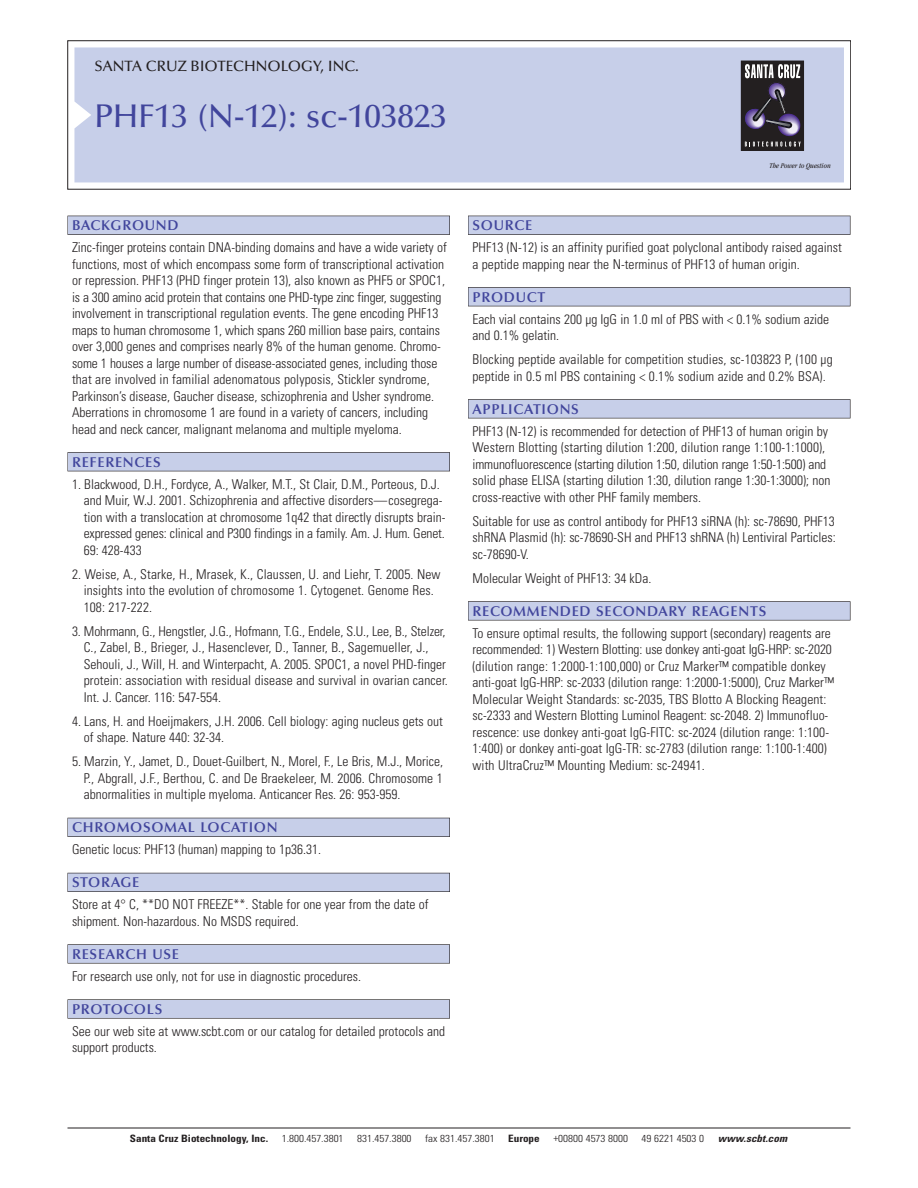
<style>
.page{position:relative;width:918px;height:1188px;background:#fff}
.page>*{position:absolute;margin:0;border:0;box-sizing:border-box;transform-origin:0 0}
.t1{font:500 33px "Optima";color:#41459c}
.t2{font:500 15px "Optima";color:#231f20}
.t3{font:600 14.25px "Optima";letter-spacing:.05em;color:#41459c}
.t4{font:300 condensed 13.5px/16.5px "Univers";color:#231f20}
.t5{font:300 condensed 10.2px "Univers";color:#231f20;scale:1.1 1}
.t6{font:700 condensed 10.2px "Univers";color:#231f20;scale:1.1 1}
.t7{font:italic 700 condensed 10.2px "Univers";color:#231f20;scale:1.1 1}
.t8{font:italic condensed 7.5px "Garamond";color:#231f20}
</style>
<div class="page">
<div style="left:74px;top:47px;width:770px;height:135px;background:#c7cfe9"></div>
<div style="left:741px;top:61px;width:62px;height:89px;background:#231f20"></div>
<div style="left:741px;top:61px;width:63px;height:90px;border:1px solid #231f20"></div>
<svg style="left:741px;top:64px;width:64px;height:83px"></svg>
<div style="left:68px;top:216px;width:382px;height:19px;background:#64636a"></div>
<div style="left:68px;top:216px;width:381px;height:18px;background:#c7cfe9"></div>
<div style="left:68px;top:452px;width:382px;height:19px;background:#64636a"></div>
<div style="left:68px;top:453px;width:381px;height:18px;background:#c7cfe9"></div>
<div style="left:68px;top:818px;width:382px;height:19px;background:#63636c"></div>
<div style="left:68px;top:818px;width:381px;height:18px;background:#c7cfe9"></div>
<div style="left:68px;top:873px;width:382px;height:19px;background:#63646e"></div>
<div style="left:68px;top:873px;width:381px;height:18px;background:#c7cfe9"></div>
<svg style="left:68px;top:944px;width:382px;height:20px"></svg>
<div style="left:68px;top:945px;width:381px;height:18px;background:#c7cfe9"></div>
<div style="left:68px;top:999px;width:382px;height:20px;background:#767575"></div>
<div style="left:68px;top:1000px;width:381px;height:18px;background:#c7cfe9"></div>
<div style="left:468px;top:216px;width:382px;height:19px;background:#64636a"></div>
<div style="left:468px;top:216px;width:382px;height:18px;background:#c7cfe9"></div>
<div style="left:468px;top:287px;width:382px;height:19px;background:#64636a"></div>
<div style="left:468px;top:288px;width:382px;height:18px;background:#c7cfe9"></div>
<div style="left:468px;top:399px;width:382px;height:19px;background:#67666b"></div>
<div style="left:468px;top:400px;width:382px;height:18px;background:#c7cfe9"></div>
<div style="left:468px;top:601px;width:382px;height:19px;background:#6b696e"></div>
<div style="left:468px;top:602px;width:382px;height:18px;background:#c7cfe9"></div>
<hr style="left:68px;top:1128px;width:782px;height:1px;background:#231f20">
<p class="t2" style="left:94px;top:60px;width:266px">SANTA CRUZ BIOTECHNOLOGY, INC.</p>
<h1 class="t1" style="left:94px;top:102px;width:354px">PHF13 (N-12): sc-103823</h1>
<p class="t3" style="left:72px;top:219px;width:108px">BACKGROUND</p>
<p class="t4" style="left:72px;top:240px;width:376px">Zinc-finger proteins contain DNA-binding domains and have a wide variety of functions, most of which encompass some form of transcriptional activation or repression. PHF13 (PHD finger protein 13), also known as PHF5 or SPOC1, is a 300 amino acid protein that contains one PHD-type zinc finger, suggesting involvement in transcriptional regulation events. The gene encoding PHF13 maps to human chromosome 1, which spans 260 million base pairs, contains over 3,000 genes and comprises nearly 8% of the human genome. Chromo&shy;some 1 houses a large number of disease-associated genes, including those that are involved in familial adenomatous polyposis, Stickler syndrome, Parkinson’s disease, Gaucher disease, schizophrenia and Usher syndrome.<br>Aberrations in chromosome 1 are found in a variety of cancers, including head and neck cancer, malignant melanoma and multiple myeloma.</p>
<p class="t3" style="left:72px;top:456px;width:90px">REFERENCES</p>
<p class="t4" style="left:84px;top:477px;width:363px;text-indent:-12px">1. Blackwood, D.H., Fordyce, A., Walker, M.T., St Clair, D.M., Porteous, D.J. and Muir, W.J. 2001. Schizophrenia and affective disorders—cosegrega&shy;tion with a translocation at chromosome 1q42 that directly disrupts brain&shy;expressed genes: clinical and P300 findings in a family. Am. J. Hum. Genet.<br>69: 428-433</p>
<p class="t4" style="left:84px;top:567px;width:358px;text-indent:-12px">2. Weise, A., Starke, H., Mrasek, K., Claussen, U. and Liehr, T. 2005. New insights into the evolution of chromosome 1. Cytogenet. Genome Res.<br>108: 217-222.</p>
<p class="t4" style="left:84px;top:624px;width:366px;text-indent:-12px">3. Mohrmann, G., Hengstler, J.G., Hofmann, T.G., Endele, S.U., Lee, B., Stelzer, C., Zabel, B., Brieger, J., Hasenclever, D., Tanner, B., Sagemueller, J., Sehouli, J., Will, H. and Winterpacht, A. 2005. SPOC1, a novel PHD-finger protein: association with residual disease and survival in ovarian cancer.<br>Int. J. Cancer. 116: 547-554.</p>
<p class="t4" style="left:84px;top:714px;width:361px;text-indent:-12px">4. Lans, H. and Hoeijmakers, J.H. 2006. Cell biology: aging nucleus gets out of shape. Nature 440: 32-34.</p>
<p class="t4" style="left:84px;top:754px;width:361px;text-align:justify;text-indent:-12px">5. Marzin, Y., Jamet, D., Douet-Guilbert, N., Morel, F., Le Bris, M.J., Morice, P., Abgrall, J.F., Berthou, C. and De Braekeleer, M. 2006. Chromosome 1 abnormalities in multiple myeloma. Anticancer Res. 26: 953-959.</p>
<p class="t3" style="left:72px;top:821px;width:207px">CHROMOSOMAL LOCATION</p>
<p class="t4" style="left:72px;top:843px;width:251px">Genetic locus: PHF13 (human) mapping to 1p36.31.</p>
<p class="t3" style="left:72px;top:876px;width:69px">STORAGE</p>
<p class="t4" style="left:72px;top:898px;width:358px">Store at 4° C, **DO NOT FREEZE**. Stable for one year from the date of shipment. Non-hazardous. No MSDS required.</p>
<p class="t3" style="left:72px;top:948px;width:109px">RESEARCH USE</p>
<p class="t4" style="left:72px;top:969px;width:290px">For research use only, not for use in diagnostic procedures.</p>
<p class="t3" style="left:72px;top:1003px;width:92px">PROTOCOLS</p>
<p class="t4" style="left:72px;top:1024px;width:375px">See our web site at www.scbt.com or our catalog for detailed protocols and support products.</p>
<p class="t8" style="left:769px;top:163px;width:63px">The Power to Question</p>
<p class="t3" style="left:473px;top:219px;width:61px">SOURCE</p>
<p class="t4" style="left:473px;top:240px;width:371px">PHF13 (N-12) is an affinity purified goat polyclonal antibody raised against a peptide mapping near the N-terminus of PHF13 of human origin.</p>
<p class="t3" style="left:473px;top:291px;width:74px">PRODUCT</p>
<p class="t4" style="left:473px;top:312px;width:358px">Each vial contains 200 µg IgG in 1.0 ml of PBS with &lt; 0.1% sodium azide and 0.1% gelatin.</p>
<p class="t4" style="left:473px;top:352px;width:362px">Blocking peptide available for competition studies, sc-103823 P, (100 µg peptide in 0.5 ml PBS containing &lt; 0.1% sodium azide and 0.2% BSA).</p>
<p class="t3" style="left:473px;top:403px;width:108px">APPLICATIONS</p>
<p class="t4" style="left:473px;top:424px;width:359px">PHF13 (N-12) is recommended for detection of PHF13 of human origin by Western Blotting (starting dilution 1:200, dilution range 1:100-1:1000), immunofluorescence (starting dilution 1:50, dilution range 1:50-1:500) and solid phase ELISA (starting dilution 1:30, dilution range 1:30-1:3000); non cross-reactive with other PHF family members.</p>
<p class="t4" style="left:473px;top:514px;width:365px;text-align:justify">Suitable for use as control antibody for PHF13 siRNA (h): sc-78690, PHF13 shRNA Plasmid (h): sc-78690-SH and PHF13 shRNA (h) Lentiviral Particles: sc-78690-V.</p>
<p class="t4" style="left:473px;top:571px;width:180px">Molecular Weight of PHF13: 34 kDa.</p>
<p class="t3" style="left:473px;top:605px;width:295px">RECOMMENDED SECONDARY REAGENTS</p>
<p class="t4" style="left:473px;top:626px;width:363px">To ensure optimal results, the following support (secondary) reagents are recommended: 1) Western Blotting: use donkey anti-goat IgG-HRP: sc-2020 (dilution range: 1:2000-1:100,000) or Cruz Marker™ compatible donkey anti-goat IgG-HRP: sc-2033 (dilution range: 1:2000-1:5000), Cruz Marker™ Molecular Weight Standards: sc-2035, TBS Blotto A Blocking Reagent: sc-2333 and Western Blotting Luminol Reagent: sc-2048. 2) Immunofluo&shy;rescence: use donkey anti-goat IgG-FITC: sc-2024 (dilution range: 1:100- 1:400) or donkey anti-goat IgG-TR: sc-2783 (dilution range: 1:100-1:400) with UltraCruz™ Mounting Medium: sc-24941.</p>
<p class="t6" style="left:130px;top:1135px;width:127px">Santa Cruz Biotechnology, Inc.</p>
<p class="t5" style="left:282px;top:1135px;width:58px">1.800.457.3801</p>
<p class="t5" style="left:357px;top:1135px;width:51px">831.457.3800</p>
<p class="t5" style="left:425px;top:1135px;width:65px">fax 831.457.3801</p>
<p class="t6" style="left:508px;top:1135px;width:30px">Europe</p>
<p class="t5" style="left:553px;top:1135px;width:69px">+00800 4573 8000</p>
<p class="t5" style="left:642px;top:1135px;width:58px">49 6221 4503 0</p>
<p class="t7" style="left:718px;top:1135px;width:67px">www.scbt.com</p>
</div>
